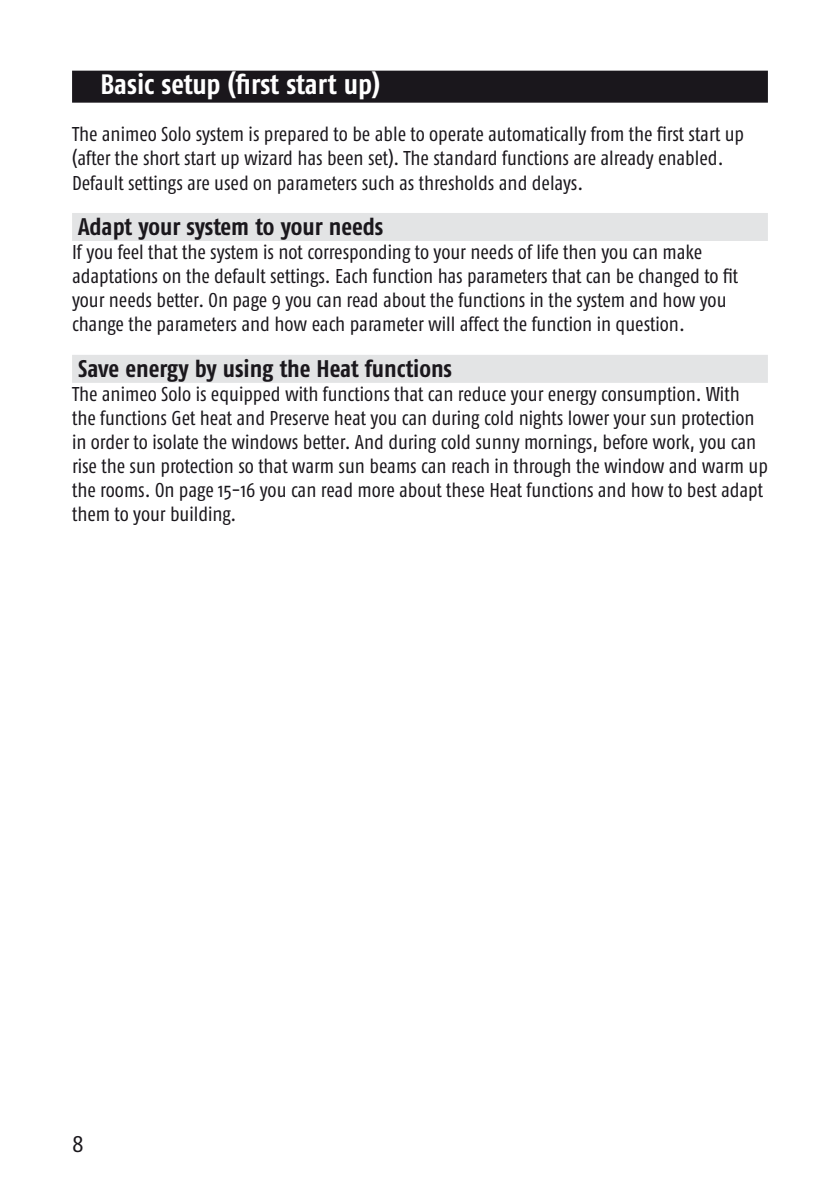
<style>
.page{position:relative;width:840px;height:1191px;background:#fff}
.page>*{position:absolute;margin:0;border:0;box-sizing:border-box;transform-origin:0 0}
.t1{font:700 28px "Fago Co";color:#fff}
.t2{font:700 24px "Fago Co";letter-spacing:-.005em;color:#1a171c}
.t3{font:24px "Fago Co";color:#1a171c}
.t4{font:20px/24px "Fago Co";color:#1a171c}
</style>
<div class="page">
<div style="left:72px;top:213px;width:695px;height:28px;background:#e3e4e5"></div>
<div style="left:72px;top:355px;width:695px;height:28px;background:#e3e4e5"></div>
<div style="left:72px;top:71px;width:695px;height:32px;background:#1a171c"></div>
<h1 class="t1" style="left:100px;top:68px;width:281px">Basic setup (first start up)</h1>
<p class="t4" style="left:72px;top:122px;width:673px">The animeo Solo system is prepared to be able to operate automatically from the first start up (after the short start up wizard has been set). The standard functions are already enabled.<br>Default settings are used on parameters such as thresholds and delays.</p>
<p class="t2" style="left:78px;top:213px;width:307px">Adapt your system to your needs</p>
<p class="t4" style="left:72px;top:240px;width:667px">If you feel that the system is not corresponding to your needs of life then you can make adaptations on the default settings. Each function has parameters that can be changed to fit your needs better. On page 9 you can read about the functions in the system and how you change the parameters and how each parameter will affect the function in question.</p>
<p class="t2" style="left:78px;top:355px;width:375px">Save energy by using the Heat functions</p>
<p class="t4" style="left:72px;top:382px;width:697px">The animeo Solo is equipped with functions that can reduce your energy consumption. With the functions Get heat and Preserve heat you can during cold nights lower your sun protection in order to isolate the windows better. And during cold sunny mornings, before work, you can rise the sun protection so that warm sun beams can reach in through the window and warm up the rooms. On page 15-16 you can read more about these Heat functions and how to best adapt them to your building.</p>
<p class="t3" style="left:72px;top:1129px;width:13px">8</p>
</div>
